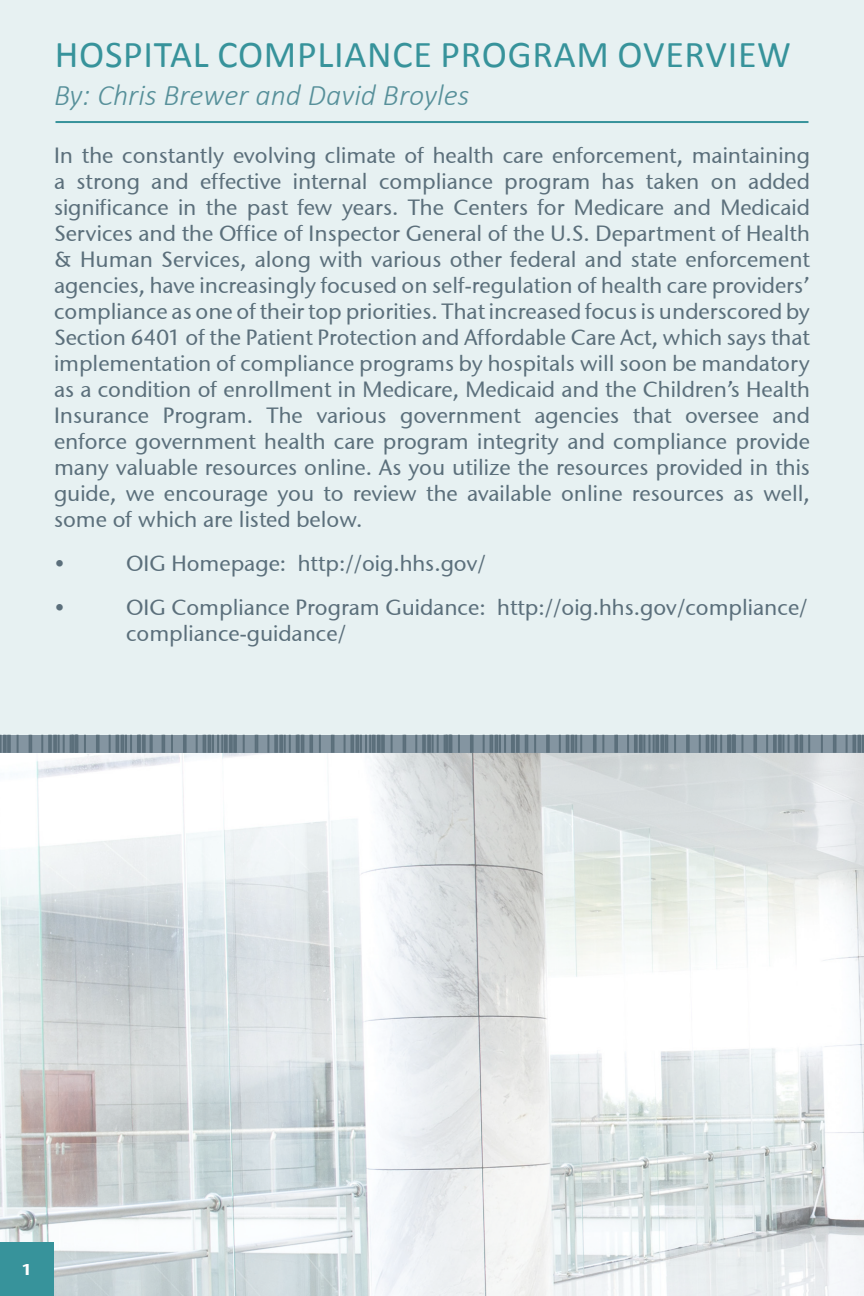
<style>
.page{position:relative;width:864px;height:1296px;background:#fff}
.page>*{position:absolute;margin:0;border:0;box-sizing:border-box;transform-origin:0 0}
.Section_Titles{font:38px "Calibri";letter-spacing:.02em;color:#37939b}
.Text{font:italic 300 30px "Calibri";color:#57909a}
.Text-2{font:22px/26px "Stone Sans ITCTT Medium";color:#5b6f7b;text-align:justify}
.t1{font:22px "Stone Sans Semi OSITCTT";color:#fff}
</style>
<div class="page">
<img style="left:0;top:753px;width:864px;height:543px">
<div style="left:0;top:0;width:864px;height:744px;background:#e7f1f2"></div>
<div style="left:0;top:1242px;width:54px;height:54px;background:#37939b"></div>
<div style="left:0;top:735px;width:864px;height:18px;background:#8495a1"></div>
<svg style="left:391px;top:735px;width:2px;height:18px"></svg>
<svg style="left:403px;top:735px;width:3px;height:18px"></svg>
<svg style="left:319px;top:735px;width:2px;height:18px"></svg>
<svg style="left:331px;top:735px;width:3px;height:18px"></svg>
<svg style="left:344px;top:735px;width:41px;height:18px"></svg>
<svg style="left:243px;top:735px;width:2px;height:18px"></svg>
<svg style="left:255px;top:735px;width:3px;height:18px"></svg>
<svg style="left:267px;top:735px;width:46px;height:18px"></svg>
<svg style="left:171px;top:735px;width:2px;height:18px"></svg>
<svg style="left:183px;top:735px;width:4px;height:18px"></svg>
<svg style="left:162px;top:735px;width:3px;height:18px"></svg>
<svg style="left:196px;top:735px;width:41px;height:18px"></svg>
<svg style="left:534px;top:735px;width:2px;height:18px"></svg>
<svg style="left:546px;top:735px;width:4px;height:18px"></svg>
<svg style="left:559px;top:735px;width:23px;height:18px"></svg>
<svg style="left:458px;top:735px;width:2px;height:18px"></svg>
<svg style="left:470px;top:735px;width:4px;height:18px"></svg>
<svg style="left:483px;top:735px;width:45px;height:18px"></svg>
<svg style="left:415px;top:735px;width:37px;height:18px"></svg>
<svg style="left:674px;top:735px;width:2px;height:18px"></svg>
<svg style="left:686px;top:735px;width:4px;height:18px"></svg>
<svg style="left:614px;top:735px;width:4px;height:18px"></svg>
<svg style="left:593px;top:735px;width:11px;height:18px"></svg>
<svg style="left:627px;top:735px;width:41px;height:18px"></svg>
<svg style="left:753px;top:735px;width:4px;height:18px"></svg>
<svg style="left:766px;top:735px;width:44px;height:18px"></svg>
<svg style="left:699px;top:735px;width:44px;height:18px"></svg>
<svg style="left:17px;top:735px;width:2px;height:18px"></svg>
<svg style="left:29px;top:735px;width:3px;height:18px"></svg>
<svg style="left:0;top:735px;width:11px;height:18px"></svg>
<svg style="left:84px;top:735px;width:2px;height:18px"></svg>
<svg style="left:96px;top:735px;width:4px;height:18px"></svg>
<svg style="left:109px;top:735px;width:44px;height:18px"></svg>
<svg style="left:41px;top:735px;width:37px;height:18px"></svg>
<svg style="left:821px;top:735px;width:2px;height:18px"></svg>
<svg style="left:833px;top:735px;width:4px;height:18px"></svg>
<svg style="left:846px;top:735px;width:18px;height:18px"></svg>
<hr style="left:56px;top:121px;width:752px;height:2px;background:#37939b">
<p class="Section_Titles" style="left:55px;top:30px;width:738px">HOSPITAL COMPLIANCE PROGRAM OVERVIEW</p>
<p class="Text" style="left:54px;top:76px;width:417px">By: Chris Brewer and David Broyles</p>
<p class="Text-2" style="left:54px;top:142px;width:758px">In the constantly evolving climate of health care enforcement, maintaining a strong and effective internal compliance program has taken on added significance in the past few years. The Centers for Medicare and Medicaid Services and the Office of Inspector General of the U.S. Department of Health &amp; Human Services, along with various other federal and state enforcement agencies, have increasingly focused on self-regulation of health care providers’ compliance as one of their top priorities. That increased focus is underscored by Section 6401 of the Patient Protection and Affordable Care Act, which says that implementation of compliance programs by hospitals will soon be mandatory as a condition of enrollment in Medicare, Medicaid and the Children’s Health Insurance Program. The various government agencies that oversee and enforce government health care program integrity and compliance provide many valuable resources online. As you utilize the resources provided in this guide, we encourage you to review the available online resources as well, some of which are listed below.</p>
<p class="Text-2" style="left:54px;top:550px;width:12px">•</p>
<p class="Text-2" style="left:126px;top:550px;width:361px">OIG Homepage: http://oig.hhs.gov/</p>
<p class="Text-2" style="left:54px;top:594px;width:12px">•</p>
<p class="Text-2" style="left:126px;top:594px;width:683px">OIG Compliance Program Guidance: http://oig.hhs.gov/compliance/ compliance-guidance/</p>
<p class="t1" style="left:22px;top:1254px;width:11px">1</p>
</div>
